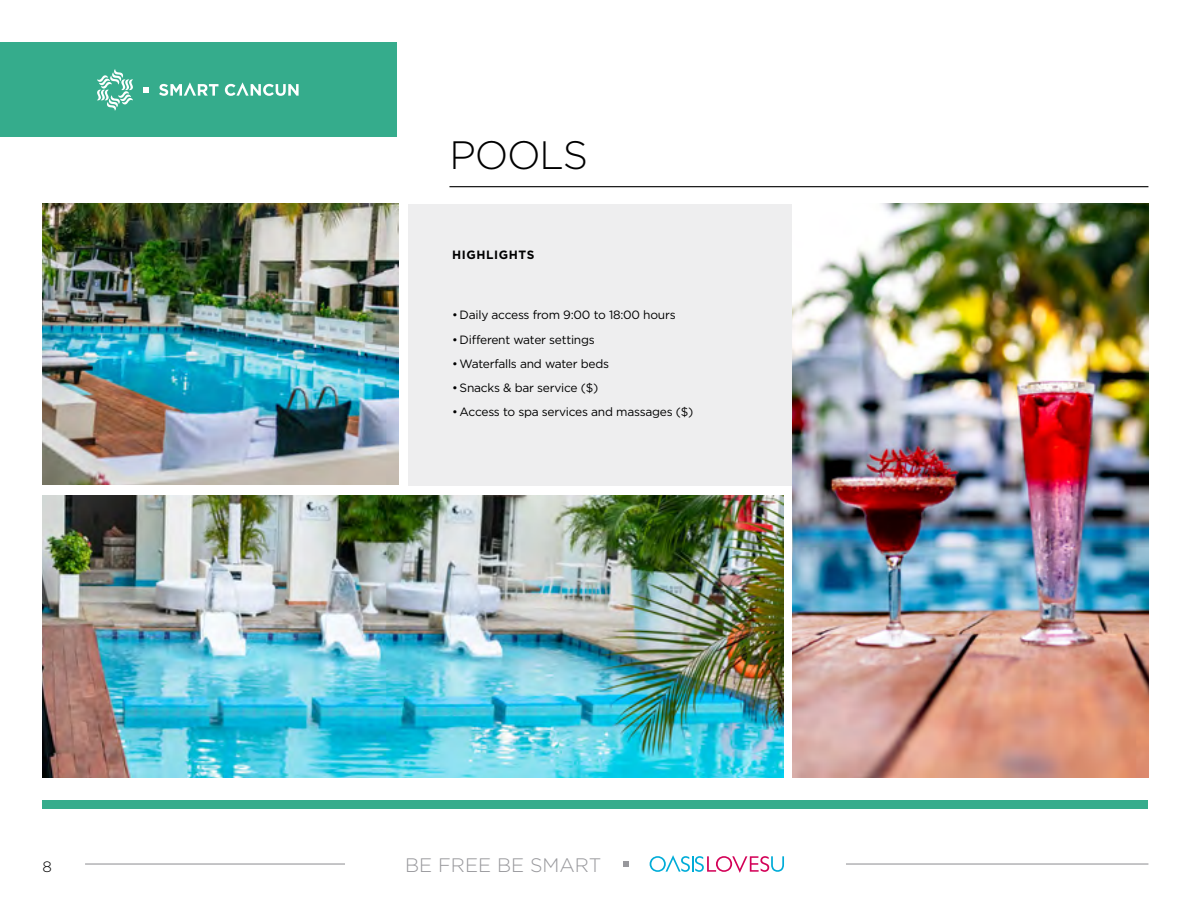
<style>
.page{position:relative;width:1191px;height:915px;background:#fff}
.page>*{position:absolute;margin:0;border:0;box-sizing:border-box;transform-origin:0 0}
.t1{font:300 39.6px "Gotham";letter-spacing:-.03em;color:#000}
.t2{font:300 19.5px "Gotham";color:#98989c}
.t3{font:300 15px "Gotham";color:#000}
.t4{font:12px "Gotham";letter-spacing:-.02em;color:#000}
.t5{font:700 12px "Gotham";letter-spacing:.05em;color:#000}
</style>
<div class="page">
<hr style="left:449px;top:186px;width:699px;height:1px;background:#000">
<div style="left:0;top:43px;width:397px;height:94px;background:#35ac8c"></div>
<svg style="left:97px;top:69px;width:36px;height:42px"></svg>
<svg style="left:143px;top:87px;width:6px;height:6px"></svg>
<div style="left:43px;top:799px;width:1105px;height:9px;background:#35ac8c"></div>
<svg style="left:623px;top:861px;width:5px;height:5px"></svg>
<hr style="left:85px;top:863px;width:260px;height:1px;background:#98989c">
<hr style="left:846px;top:863px;width:302px;height:1px;background:#98989c">
<svg style="left:649px;top:855px;width:135px;height:17px"></svg>
<svg style="left:159px;top:82px;width:59px;height:14px"></svg>
<svg style="left:225px;top:82px;width:73px;height:14px"></svg>
<div style="left:408px;top:203px;width:740px;height:282px;background:#eeeeef"></div>
<img style="left:43px;top:203px;width:355px;height:281px">
<img style="left:43px;top:495px;width:740px;height:282px">
<img style="left:792px;top:203px;width:356px;height:574px">
<h1 class="t1" style="left:449px;top:130px;width:140px">POOLS</h1>
<p class="t5" style="left:452px;top:247px;width:84px">HIGHLIGHTS</p>
<p class="t4" style="left:452px;top:307px;width:225px">• Daily access from 9:00 to 18:00 hours</p>
<p class="t4" style="left:452px;top:331px;width:144px">• Different water settings</p>
<p class="t4" style="left:452px;top:355px;width:158px">• Waterfalls and water beds</p>
<p class="t4" style="left:452px;top:379px;width:148px">• Snacks &amp; bar service ($)</p>
<p class="t4" style="left:452px;top:403px;width:243px">• Access to spa services and massages ($)</p>
<p class="t3" style="left:43px;top:856px;width:11px">8</p>
<h2 class="t2" style="left:405px;top:852px;width:198px">BE FREE BE SMART</h2>
</div>
